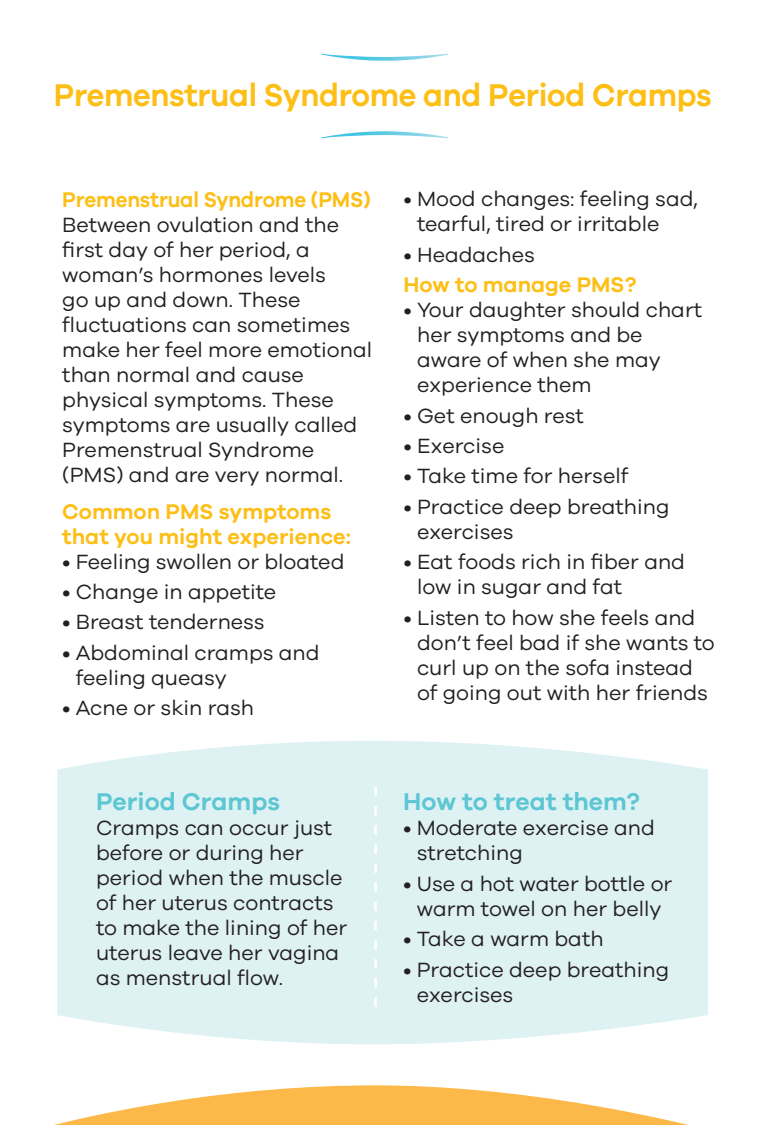
<style>
.page{position:relative;width:765px;height:1125px;background:#fff}
.page>*{position:absolute;margin:0;border:0;box-sizing:border-box;transform-origin:0 0}
.t1{font:600 32.5px "Galano Grotesque";letter-spacing:-.01em;color:#fdbe16;scale:.95 1}
.t2{font:600 25px "Galano Grotesque";color:#5cc7d3}
.t3{font:600 22px/25px "Galano Grotesque";color:#fdbe16}
.t4{font:600 22px "Galano Grotesque";color:#fdbe16;scale:.95 1}
.t5{font:21.25px/25px "Galano Grotesque";color:#231f20}
</style>
<div class="page">
<svg style="left:321px;top:54px;width:127px;height:7px"></svg>
<svg style="left:321px;top:131px;width:127px;height:7px"></svg>
<div style="left:57px;top:741px;width:651px;height:303px;background:#def1f3"></div>
<svg style="left:374px;top:787px;width:3px;height:220px"></svg>
<svg style="left:54px;top:1085px;width:634px;height:40px"></svg>
<h1 class="t1" style="left:54px;top:75px;width:694px">Premenstrual Syndrome and Period Cramps</h1>
<p class="t4" style="left:62px;top:186px;width:326px">Premenstrual Syndrome (PMS)</p>
<p class="t5" style="left:62px;top:212px;width:311px">Between ovulation and the first day of her period, a woman’s hormones levels<br>go up and down. These fluctuations can sometimes make her feel more emotional than normal and cause physical symptoms. These symptoms are usually called<br>Premenstrual Syndrome (PMS) and are very normal.</p>
<p class="t3" style="left:62px;top:498px;width:290px">Common PMS symptoms that you might experience:</p>
<p class="t5" style="left:62px;top:548px;width:284px">• Feeling swollen or bloated</p>
<p class="t5" style="left:62px;top:579px;width:215px">• Change in appetite</p>
<p class="t5" style="left:62px;top:609px;width:204px">• Breast tenderness</p>
<p class="t5" style="left:76px;top:639px;width:245px;text-indent:-13px">• Abdominal cramps and feeling queasy</p>
<p class="t5" style="left:62px;top:695px;width:193px">• Acne or skin rash</p>
<p class="t2" style="left:96px;top:787px;width:185px">Period Cramps</p>
<p class="t5" style="left:96px;top:815px;width:253px">Cramps can occur just before or during her period when the muscle of her uterus contracts to make the lining of her uterus leave her vagina as menstrual flow.</p>
<p class="t5" style="left:417px;top:186px;width:282px;text-indent:-13px">• Mood changes: feeling sad, tearful, tired or irritable</p>
<p class="t5" style="left:404px;top:242px;width:133px">• Headaches</p>
<p class="t3" style="left:404px;top:272px;width:234px">How to manage PMS?</p>
<p class="t5" style="left:417px;top:297px;width:287px;text-indent:-13px">• Your daughter should chart her symptoms and be aware of when she may experience them</p>
<p class="t5" style="left:404px;top:402px;width:182px">• Get enough rest</p>
<p class="t5" style="left:404px;top:433px;width:102px">• Exercise</p>
<p class="t5" style="left:404px;top:463px;width:226px">• Take time for herself</p>
<p class="t5" style="left:417px;top:494px;width:254px;text-indent:-13px">• Practice deep breathing exercises</p>
<p class="t5" style="left:417px;top:549px;width:270px;text-indent:-13px">• Eat foods rich in fiber and low in sugar and fat</p>
<p class="t5" style="left:417px;top:604px;width:299px;text-indent:-13px">• Listen to how she feels and don’t feel bad if she wants to curl up on the sofa instead of going out with her friends</p>
<p class="t2" style="left:403px;top:787px;width:238px">How to treat them?</p>
<p class="t5" style="left:417px;top:815px;width:240px;text-indent:-13px">• Moderate exercise and stretching</p>
<p class="t5" style="left:403px;top:871px;width:271px;text-align:center">• Use a hot water bottle or warm towel on her belly</p>
<p class="t5" style="left:403px;top:926px;width:202px">• Take a warm bath</p>
<p class="t5" style="left:417px;top:956px;width:254px;text-indent:-13px">• Practice deep breathing exercises</p>
</div>
